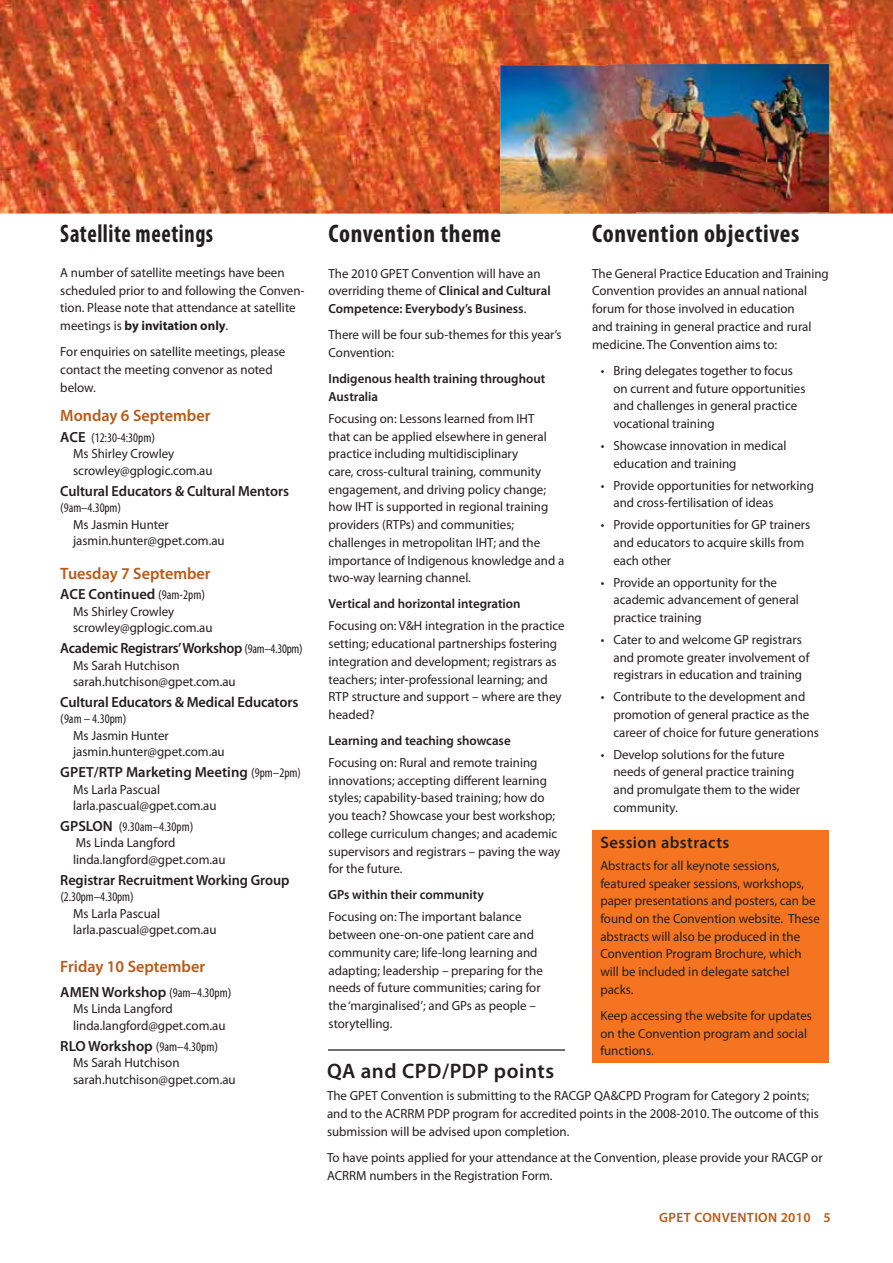
<style>
.page{position:relative;width:893px;height:1263px;background:#fff}
.page>*{position:absolute;margin:0;border:0;box-sizing:border-box;transform-origin:0 0}
.t1{font:700 condensed 25.5px "Myriad Pro";letter-spacing:.025em;color:#231f20}
.t2{font:700 condensed 25.5px "Myriad Pro";letter-spacing:.025em;color:#231f20;scale:.88 1}
.t3{font:600 21px "Myriad Pro";letter-spacing:.025em;color:#231f20}
.t4{font:600 16.5px "Myriad Pro";color:#b95915}
.t5{font:600 16.5px "Myriad Pro";letter-spacing:.025em;color:#231f20}
.t6{font:600 14.7px "Myriad Pro";letter-spacing:-.005em;color:#231f20}
.t7{font:600 14.7px "Myriad Pro";letter-spacing:-.005em;color:#231f20;scale:.96 1}
.t8{font:600 13.5px "Myriad Pro";letter-spacing:.025em;color:#b95915}
.t9{font:13.2px/17.7px "Myriad Pro";color:#231f20}
.t10{font:600 13.2px/17.7px "Myriad Pro";color:#231f20}
.s1{font-weight:700}
.s2{font-weight:600;font-size:14.7px}
.s3{font-stretch:condensed}
.s4{font-weight:400;font-size:13.2px}
.s5{font-weight:400;font-stretch:condensed;font-size:13.2px}
.s6{font-weight:600}
</style>
<div class="page">
<div style="left:592px;top:831px;width:237px;height:232px;background:#f47421"></div>
<img style="left:0;top:0;width:893px;height:214px">
<img style="left:500px;top:65px;width:107px;height:112px">
<img style="left:500px;top:177px;width:136px;height:37px">
<img style="left:607px;top:64px;width:222px;height:49px">
<img style="left:636px;top:113px;width:193px;height:99px">
<img style="left:607px;top:65px;width:29px;height:147px">
<hr style="left:328px;top:1049px;width:237px;height:1px;background:#6d6f71">
<h1 class="t2" style="left:60px;top:224px;width:175px">Satellite meetings</h1>
<p class="t9" style="left:60px;top:265px;width:246px">A number of satellite meetings have been scheduled prior to and following the Conven&shy;tion. Please note that attendance at satellite meetings is <span class="s1">by invitation only</span>.</p>
<p class="t9" style="left:60px;top:344px;width:226px">For enquiries on satellite meetings, please contact the meeting convenor as noted below.</p>
<p class="t4" style="left:60px;top:409px;width:152px">Monday 6 September</p>
<p class="t9" style="left:73px;top:430px;width:141px;line-height:16.5px;text-indent:-13px"><span class="s2">ACE</span> (<span class="s3">12:30-4:30pm</span>)<br>Ms Shirley Crowley scrowley@gplogic.com.au</p>
<p class="t6" style="left:60px;top:485px;width:230px">Cultural Educators &amp; Cultural Mentors</p>
<p class="t9" style="left:73px;top:501px;width:153px;line-height:16.5px;text-indent:-13px">(<span class="s3">9am–4.30pm</span>)<br>Ms Jasmin Hunter jasmin.hunter@gpet.com.au</p>
<p class="t4" style="left:60px;top:567px;width:152px">Tuesday 7 September</p>
<p class="t6" style="left:60px;top:589px;width:146px">ACE Continued <span class="s4">(</span><span class="s5">9am-2pm</span><span class="s4">)</span></p>
<p class="t9" style="left:73px;top:604px;width:141px;line-height:16.5px">Ms Shirley Crowley scrowley@gplogic.com.au</p>
<p class="t7" style="left:60px;top:643px;width:254px">Academic Registrars’Workshop <span class="s4">(</span><span class="s5">9am–4.30pm</span><span class="s4">)</span></p>
<p class="t9" style="left:73px;top:658px;width:164px;line-height:16.5px">Ms Sarah Hutchison sarah.hutchison@gpet.com.au</p>
<p class="t6" style="left:60px;top:696px;width:239px">Cultural Educators &amp; Medical Educators</p>
<p class="t9" style="left:73px;top:712px;width:153px;line-height:16.5px;text-indent:-13px">(<span class="s3">9am – 4.30pm</span>)<br>Ms Jasmin Hunter jasmin.hunter@gpet.com.au</p>
<p class="t6" style="left:60px;top:767px;width:242px">GPET/RTP Marketing Meeting <span class="s4">(</span><span class="s5">9pm–2pm)</span></p>
<p class="t9" style="left:73px;top:782px;width:145px;line-height:16.5px">Ms Larla Pascual larla.pascual@gpet.com.au</p>
<p class="t9" style="left:73px;top:819px;width:154px;line-height:16.5px;text-indent:-13px"><span class="s2">GPSLON</span> (<span class="s3">9.30am–4.30pm</span>)<br>Ms Linda Langford linda.langford@gpet.com.au</p>
<p class="t6" style="left:60px;top:874px;width:231px">Registrar Recruitment Working Group</p>
<p class="t9" style="left:73px;top:890px;width:145px;line-height:16.5px;text-indent:-13px">(<span class="s3">2.30pm–4.30pm</span>)<br>Ms Larla Pascual larla.pascual@gpet.com.au</p>
<p class="t4" style="left:60px;top:960px;width:146px">Friday 10 September</p>
<p class="t6" style="left:60px;top:986px;width:173px">AMEN Workshop <span class="s4">(</span><span class="s5">9am–4.30pm</span><span class="s4">)</span></p>
<p class="t9" style="left:73px;top:1002px;width:154px;line-height:16.5px">Ms Linda Langford linda.langford@gpet.com.au</p>
<p class="t6" style="left:60px;top:1040px;width:159px">RLO Workshop <span class="s4">(</span><span class="s5">9am–4.30pm</span><span class="s4">)</span></p>
<p class="t9" style="left:73px;top:1056px;width:164px;line-height:16.5px">Ms Sarah Hutchison sarah.hutchison@gpet.com.au</p>
<h2 class="t3" style="left:327px;top:1064px;width:229px">QA and CPD/PDP points</h2>
<p class="t9" style="left:327px;top:1088px;width:493px">The GPET Convention is submitting to the RACGP QA&amp;CPD Program for Category 2 points; and to the ACRRM PDP program for accredited points in the 2008-2010. The outcome of this submission will be advised upon completion.</p>
<p class="t9" style="left:327px;top:1150px;width:497px">To have points applied for your attendance at the Convention, please provide your RACGP or<br>ACRRM numbers in the Registration Form.</p>
<h1 class="t1" style="left:328px;top:224px;width:174px">Convention theme</h1>
<p class="t9" style="left:328px;top:266px;width:224px">The 2010 GPET Convention will have an overriding theme of <span class="s6">Clinical and Cultural<br>Competence: Everybody’s Business</span>.</p>
<p class="t9" style="left:328px;top:327px;width:235px">There will be four sub-themes for this year’s<br>Convention:</p>
<p class="t10" style="left:328px;top:371px;width:218px">Indigenous health training throughout<br>Australia</p>
<p class="t9" style="left:328px;top:411px;width:237px">Focusing on: Lessons learned from IHT<br>that can be applied elsewhere in general practice including multidisciplinary<br>care, cross-cultural training, community engagement, and driving policy change; how IHT is supported in regional training providers (RTPs) and communities; challenges in metropolitan IHT; and the importance of Indigenous knowledge and a two-way learning channel.</p>
<p class="t10" style="left:328px;top:597px;width:194px">Vertical and horizontal integration</p>
<p class="t9" style="left:328px;top:618px;width:237px">Focusing on: V&amp;H integration in the practice setting; educational partnerships fostering integration and development; registrars as teachers; inter-professional learning; and RTP structure and support – where are they headed?</p>
<p class="t10" style="left:328px;top:733px;width:184px">Learning and teaching showcase</p>
<p class="t9" style="left:328px;top:755px;width:233px">Focusing on: Rural and remote training innovations; accepting different learning styles; capability-based training; how do you teach? Showcase your best workshop; college curriculum changes; and academic supervisors and registrars – paving the way for the future.</p>
<p class="t10" style="left:328px;top:888px;width:157px">GPs within their community</p>
<p class="t9" style="left:328px;top:910px;width:216px">Focusing on: The important balance between one-on-one patient care and community care; life-long learning and adapting; leadership – preparing for the needs of future communities; caring for the ‘marginalised’; and GPs as people – storytelling.</p>
<h1 class="t1" style="left:592px;top:224px;width:209px">Convention objectives</h1>
<p class="t9" style="left:592px;top:266px;width:238px">The General Practice Education and Training Convention provides an annual national forum for those involved in education<br>and training in general practice and rural medicine. The Convention aims to:</p>
<p class="t9" style="left:613px;top:363px;width:194px;text-indent:-13px">• Bring delegates together to focus on current and future opportunities and challenges in general practice vocational training</p>
<p class="t9" style="left:613px;top:438px;width:175px;text-indent:-13px">• Showcase innovation in medical education and training</p>
<p class="t9" style="left:613px;top:478px;width:202px;text-indent:-13px">• Provide opportunities for networking and cross-fertilisation of ideas</p>
<p class="t9" style="left:613px;top:517px;width:198px;text-indent:-13px">• Provide opportunities for GP trainers and educators to acquire skills from each other</p>
<p class="t9" style="left:613px;top:575px;width:187px;text-indent:-13px">• Provide an opportunity for the academic advancement of general practice training</p>
<p class="t9" style="left:613px;top:632px;width:198px;text-indent:-13px">• Cater to and welcome GP registrars and promote greater involvement of registrars in education and training</p>
<p class="t9" style="left:613px;top:689px;width:207px;text-indent:-13px">• Contribute to the development and promotion of general practice as the career of choice for future generations</p>
<p class="t9" style="left:613px;top:747px;width:188px;text-indent:-13px">• Develop solutions for the future needs of general practice training and promulgate them to the wider community.</p>
<p class="t5" style="left:600px;top:836px;width:131px">Session abstracts</p>
<p class="t9" style="left:600px;top:858px;width:221px">Abstracts for all keynote sessions, featured speaker sessions, workshops, paper presentations and posters, can be found on the Convention website. These abstracts will also be produced in the Convention Program Brochure, which will be included in delegate satchel packs.</p>
<p class="t9" style="left:600px;top:1008px;width:213px">Keep accessing the website for updates on the Convention program and social functions.</p>
<p class="t8" style="left:659px;top:1212px;width:173px">GPET CONVENTION 2010 5</p>
</div>
